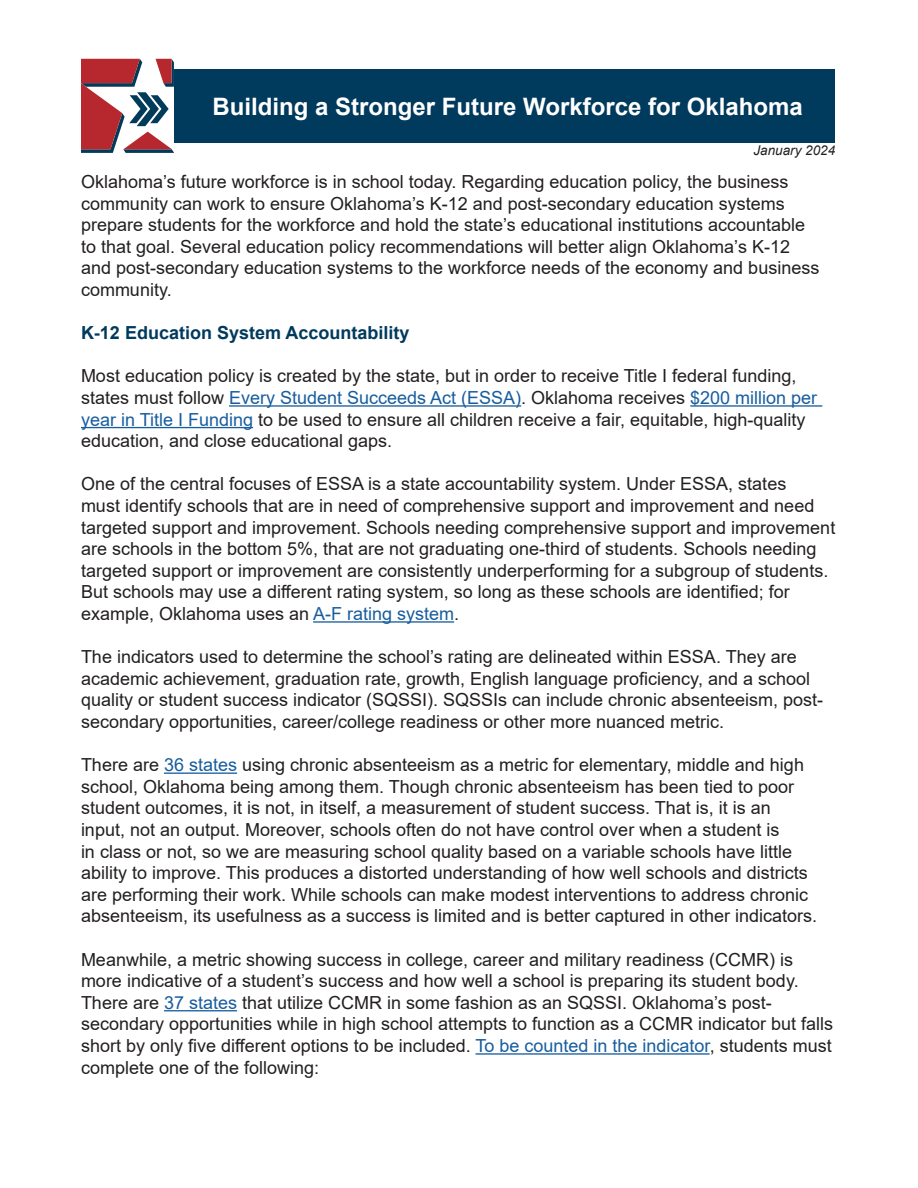
<style>
.page{position:relative;width:918px;height:1188px;background:#fff}
.page>*{position:absolute;margin:0;border:0;box-sizing:border-box;transform-origin:0 0}
.t1{font:700 24px "Arial";color:#fff}
.t2{font:18px/21.6px "Arial";color:#231f20}
.t3{font:700 18px "Arial";color:#003a5d}
.t4{font:italic 13.5px "Arial";color:#231f20}
.s1{color:#175d9e}
</style>
<div class="page">
<hr style="left:229px;top:405px;width:292px;height:2px;background:#175d9e">
<hr style="left:690px;top:405px;width:132px;height:2px;background:#175d9e">
<hr style="left:81px;top:427px;width:172px;height:1px;background:#175d9e">
<hr style="left:313px;top:621px;width:141px;height:2px;background:#175d9e">
<hr style="left:164px;top:773px;width:73px;height:1px;background:#175d9e">
<hr style="left:164px;top:1010px;width:73px;height:1px;background:#175d9e">
<hr style="left:476px;top:1053px;width:234px;height:2px;background:#175d9e">
<div style="left:157px;top:69px;width:678px;height:74px;background:#003a5d"></div>
<svg style="left:81px;top:59px;width:93px;height:94px"></svg>
<p class="t1" style="left:212px;top:89px;width:592px">Building a Stronger Future Workforce for Oklahoma</p>
<p class="t4" style="left:753px;top:142px;width:83px">January 2024</p>
<p class="t2" style="left:81px;top:171px;width:740px">Oklahoma’s future workforce is in school today. Regarding education policy, the business community can work to ensure Oklahoma’s K-12 and post-secondary education systems prepare students for the workforce and hold the state’s educational institutions accountable to that goal. Several education policy recommendations will better align Oklahoma’s K-12 and post-secondary education systems to the workforce needs of the economy and business community.</p>
<p class="t3" style="left:81px;top:320px;width:330px">K-12 Education System Accountability</p>
<p class="t2" style="left:81px;top:365px;width:738px">Most education policy is created by the state, but in order to receive Title I federal funding, states must follow <span class="s1">Every Student Succeeds Act (ESSA)</span>. Oklahoma receives <span class="s1">$200 million per year in Title I Funding</span> to be used to ensure all children receive a fair, equitable, high-quality education, and close educational gaps.</p>
<p class="t2" style="left:81px;top:473px;width:756px">One of the central focuses of ESSA is a state accountability system. Under ESSA, states<br>must identify schools that are in need of comprehensive support and improvement and need targeted support and improvement. Schools needing comprehensive support and improvement are schools in the bottom 5%, that are not graduating one-third of students. Schools needing targeted support or improvement are consistently underperforming for a subgroup of students.<br>But schools may use a different rating system, so long as these schools are identified; for example, Oklahoma uses an <span class="s1">A-F rating system</span>.</p>
<p class="t2" style="left:81px;top:646px;width:744px">The indicators used to determine the school’s rating are delineated within ESSA. They are academic achievement, graduation rate, growth, English language proficiency, and a school quality or student success indicator (SQSSI). SQSSIs can include chronic absenteeism, post&shy;secondary opportunities, career/college readiness or other more nuanced metric.</p>
<p class="t2" style="left:81px;top:754px;width:738px">There are <span class="s1">36 states</span> using chronic absenteeism as a metric for elementary, middle and high school, Oklahoma being among them. Though chronic absenteeism has been tied to poor student outcomes, it is not, in itself, a measurement of student success. That is, it is an input, not an output. Moreover, schools often do not have control over when a student is<br>in class or not, so we are measuring school quality based on a variable schools have little ability to improve. This produces a distorted understanding of how well schools and districts are performing their work. While schools can make modest interventions to address chronic absenteeism, its usefulness as a success is limited and is better captured in other indicators.</p>
<p class="t2" style="left:81px;top:948px;width:754px">Meanwhile, a metric showing success in college, career and military readiness (CCMR) is more indicative of a student’s success and how well a school is preparing its student body.<br>There are <span class="s1">37 states</span> that utilize CCMR in some fashion as an SQSSI. Oklahoma’s post&shy;secondary opportunities while in high school attempts to function as a CCMR indicator but falls short by only five different options to be included. <span class="s1">To be counted in the indicator</span>, students must complete one of the following:</p>
</div>
